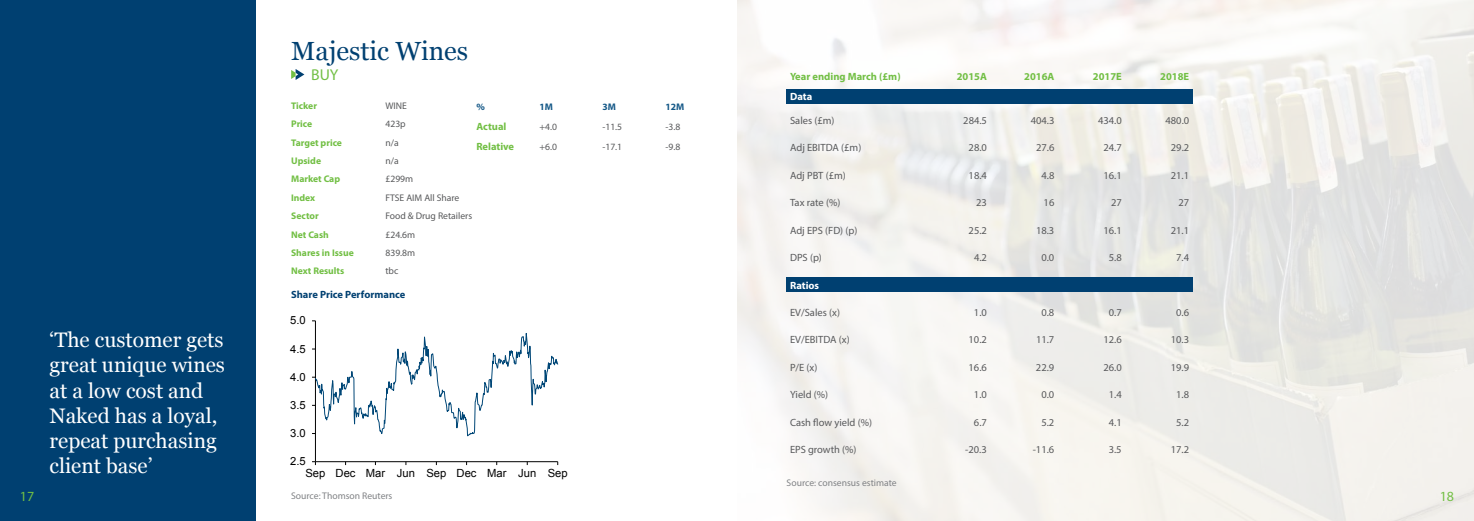
<style>
.page{position:relative;width:1474px;height:521px;background:#fff}
.page>*{position:absolute;margin:0;border:0;box-sizing:border-box;transform-origin:0 0}
.t1{font:26.25px "Georgia";color:#004071}
.t2{font:21px/25.2px "Georgia";color:#fff}
.t3{font:15.75px "Myriad Pro";color:#72bf44}
.t4{font:14px "Myriad Pro";color:#72bf44}
.t5{font:11.2px "Arial";color:#000}
.t6{font:10.5px "Myriad Pro";color:#58595b}
.t7{font:700 10.5px "Myriad Pro";color:#72bf44}
.t8{font:700 10.5px "Myriad Pro";color:#004071}
.t9{font:700 10.5px "Myriad Pro";color:#fff}
.t10{font:9.62px "Myriad Pro";color:#58595b}
.t11{font:700 9.62px "Myriad Pro";color:#72bf44}
.t12{font:9.62px "Myriad Pro";color:#808285}
.t13{font:700 9.62px "Myriad Pro";color:#145887}
</style>
<div class="page">
<img style="left:737px;top:0;width:736px;height:521px">
<div style="left:0;top:0;width:255px;height:521px;background:#004071"></div>
<svg style="left:291px;top:69px;width:13px;height:11px"></svg>
<div style="left:786px;top:90px;width:406px;height:14px;background:#004071"></div>
<div style="left:786px;top:278px;width:406px;height:14px;background:#004071"></div>
<hr style="left:315px;top:321px;width:1px;height:141px;background:#000">
<hr style="left:315px;top:461px;width:242px;height:1px;background:#000">
<svg style="left:312px;top:461px;width:4px;height:4px"></svg>
<svg style="left:312px;top:321px;width:246px;height:127px"></svg>
<h2 class="t2" style="left:50px;top:326px;width:177px">‘The customer gets great unique wines at a low cost and<br>Naked has a loyal, repeat purchasing client base’</h2>
<h1 class="t1" style="left:291px;top:32px;width:179px">Majestic Wines</h1>
<h3 class="t3" style="left:311px;top:65px;width:29px">BUY</h3>
<p class="t11" style="left:291px;top:99px;width:27px">Ticker</p>
<p class="t10" style="left:385px;top:100px;width:23px">WINE</p>
<p class="t11" style="left:291px;top:118px;width:23px">Price</p>
<p class="t10" style="left:385px;top:118px;width:22px">423p</p>
<p class="t11" style="left:291px;top:136px;width:52px">Target price</p>
<p class="t10" style="left:385px;top:136px;width:15px">n/a</p>
<p class="t11" style="left:291px;top:154px;width:31px">Upside</p>
<p class="t10" style="left:385px;top:155px;width:15px">n/a</p>
<p class="t11" style="left:291px;top:173px;width:50px">Market Cap</p>
<p class="t10" style="left:385px;top:173px;width:29px">£299m</p>
<p class="t11" style="left:291px;top:191px;width:26px">Index</p>
<p class="t10" style="left:385px;top:192px;width:75px">FTSE AIM All Share</p>
<p class="t11" style="left:291px;top:210px;width:29px">Sector</p>
<p class="t10" style="left:385px;top:210px;width:88px">Food &amp; Drug Retailers</p>
<p class="t11" style="left:291px;top:228px;width:39px">Net Cash</p>
<p class="t10" style="left:385px;top:228px;width:31px">£24.6m</p>
<p class="t11" style="left:291px;top:246px;width:64px">Shares in Issue</p>
<p class="t10" style="left:385px;top:247px;width:31px">839.8m</p>
<p class="t11" style="left:291px;top:265px;width:55px">Next Results</p>
<p class="t10" style="left:385px;top:265px;width:14px">tbc</p>
<p class="t13" style="left:476px;top:100px;width:10px">%</p>
<p class="t13" style="left:539px;top:100px;width:15px">1M</p>
<p class="t13" style="left:602px;top:100px;width:15px">3M</p>
<p class="t13" style="left:665px;top:100px;width:20px">12M</p>
<p class="t7" style="left:476px;top:119px;width:32px">Actual</p>
<p class="t10" style="left:539px;top:120px;width:19px">+4.0</p>
<p class="t10" style="left:602px;top:120px;width:21px">-11.5</p>
<p class="t10" style="left:665px;top:120px;width:16px">-3.8</p>
<p class="t7" style="left:476px;top:139px;width:39px">Relative</p>
<p class="t10" style="left:539px;top:141px;width:19px">+6.0</p>
<p class="t10" style="left:602px;top:141px;width:21px">-17.1</p>
<p class="t10" style="left:665px;top:141px;width:16px">-9.8</p>
<p class="t8" style="left:291px;top:288px;width:116px">Share Price Performance</p>
<p class="t5" style="left:290px;top:313px;width:17px">5.0</p>
<p class="t5" style="left:290px;top:341px;width:17px">4.5</p>
<p class="t5" style="left:290px;top:369px;width:17px">4.0</p>
<p class="t5" style="left:290px;top:398px;width:17px">3.5</p>
<p class="t5" style="left:290px;top:426px;width:17px">3.0</p>
<p class="t5" style="left:290px;top:454px;width:17px">2.5</p>
<p class="t5" style="left:305px;top:466px;width:264px">Sep Dec Mar Jun Sep Dec Mar Jun Sep</p>
<p class="t7" style="left:790px;top:70px;width:112px">Year ending March (£m)</p>
<p class="t7" style="left:956px;top:70px;width:32px">2015A</p>
<p class="t7" style="left:1024px;top:70px;width:32px">2016A</p>
<p class="t7" style="left:1092px;top:70px;width:30px">2017E</p>
<p class="t7" style="left:1160px;top:70px;width:30px">2018E</p>
<p class="t9" style="left:790px;top:90px;width:24px">Data</p>
<p class="t6" style="left:790px;top:114px;width:46px">Sales (£m)</p>
<p class="t6" style="left:963px;top:114px;width:25px">284.5</p>
<p class="t6" style="left:1030px;top:114px;width:25px">404.3</p>
<p class="t6" style="left:1098px;top:114px;width:25px">434.0</p>
<p class="t6" style="left:1165px;top:114px;width:25px">480.0</p>
<p class="t6" style="left:790px;top:141px;width:73px">Adj EBITDA (£m)</p>
<p class="t6" style="left:968px;top:141px;width:20px">28.0</p>
<p class="t6" style="left:1036px;top:141px;width:20px">27.6</p>
<p class="t6" style="left:1103px;top:141px;width:20px">24.7</p>
<p class="t6" style="left:1170px;top:141px;width:20px">29.2</p>
<p class="t6" style="left:790px;top:169px;width:57px">Adj PBT (£m)</p>
<p class="t6" style="left:968px;top:169px;width:20px">18.4</p>
<p class="t6" style="left:1041px;top:169px;width:14px">4.8</p>
<p class="t6" style="left:1103px;top:169px;width:20px">16.1</p>
<p class="t6" style="left:1170px;top:169px;width:20px">21.1</p>
<p class="t6" style="left:790px;top:196px;width:52px">Tax rate (%)</p>
<p class="t6" style="left:976px;top:196px;width:12px">23</p>
<p class="t6" style="left:1043px;top:196px;width:12px">16</p>
<p class="t6" style="left:1111px;top:196px;width:12px">27</p>
<p class="t6" style="left:1178px;top:196px;width:12px">27</p>
<p class="t6" style="left:790px;top:223px;width:69px">Adj EPS (FD) (p)</p>
<p class="t6" style="left:968px;top:223px;width:20px">25.2</p>
<p class="t6" style="left:1036px;top:223px;width:20px">18.3</p>
<p class="t6" style="left:1103px;top:223px;width:20px">16.1</p>
<p class="t6" style="left:1170px;top:223px;width:20px">21.1</p>
<p class="t6" style="left:790px;top:251px;width:33px">DPS (p)</p>
<p class="t6" style="left:974px;top:251px;width:14px">4.2</p>
<p class="t6" style="left:1041px;top:251px;width:14px">0.0</p>
<p class="t6" style="left:1108px;top:251px;width:14px">5.8</p>
<p class="t6" style="left:1176px;top:251px;width:14px">7.4</p>
<p class="t9" style="left:790px;top:278px;width:31px">Ratios</p>
<p class="t6" style="left:790px;top:306px;width:51px">EV/Sales (x)</p>
<p class="t6" style="left:974px;top:306px;width:14px">1.0</p>
<p class="t6" style="left:1041px;top:306px;width:14px">0.8</p>
<p class="t6" style="left:1108px;top:306px;width:14px">0.7</p>
<p class="t6" style="left:1176px;top:306px;width:14px">0.6</p>
<p class="t6" style="left:790px;top:333px;width:61px">EV/EBITDA (x)</p>
<p class="t6" style="left:968px;top:333px;width:20px">10.2</p>
<p class="t6" style="left:1036px;top:333px;width:20px">11.7</p>
<p class="t6" style="left:1103px;top:333px;width:20px">12.6</p>
<p class="t6" style="left:1170px;top:333px;width:20px">10.3</p>
<p class="t6" style="left:790px;top:361px;width:29px">P/E (x)</p>
<p class="t6" style="left:968px;top:361px;width:20px">16.6</p>
<p class="t6" style="left:1036px;top:361px;width:20px">22.9</p>
<p class="t6" style="left:1103px;top:361px;width:20px">26.0</p>
<p class="t6" style="left:1170px;top:361px;width:20px">19.9</p>
<p class="t6" style="left:790px;top:388px;width:40px">Yield (%)</p>
<p class="t6" style="left:974px;top:388px;width:14px">1.0</p>
<p class="t6" style="left:1041px;top:388px;width:14px">0.0</p>
<p class="t6" style="left:1108px;top:388px;width:14px">1.4</p>
<p class="t6" style="left:1176px;top:388px;width:14px">1.8</p>
<p class="t6" style="left:790px;top:416px;width:83px">Cash flow yield (%)</p>
<p class="t6" style="left:973px;top:416px;width:14px">6.7</p>
<p class="t6" style="left:1041px;top:416px;width:14px">5.2</p>
<p class="t6" style="left:1108px;top:416px;width:14px">4.1</p>
<p class="t6" style="left:1176px;top:416px;width:14px">5.2</p>
<p class="t6" style="left:790px;top:443px;width:68px">EPS growth (%)</p>
<p class="t6" style="left:965px;top:443px;width:23px">-20.3</p>
<p class="t6" style="left:1032px;top:443px;width:23px">-11.6</p>
<p class="t6" style="left:1108px;top:443px;width:14px">3.5</p>
<p class="t6" style="left:1170px;top:443px;width:20px">17.2</p>
<p class="t12" style="left:786px;top:477px;width:112px">Source: consensus estimate</p>
<h3 class="t4" style="left:20px;top:488px;width:16px">17</h3>
<p class="t12" style="left:291px;top:490px;width:103px">Source: Thomson Reuters</p>
<h3 class="t4" style="left:1439px;top:488px;width:16px">18</h3>
</div>
